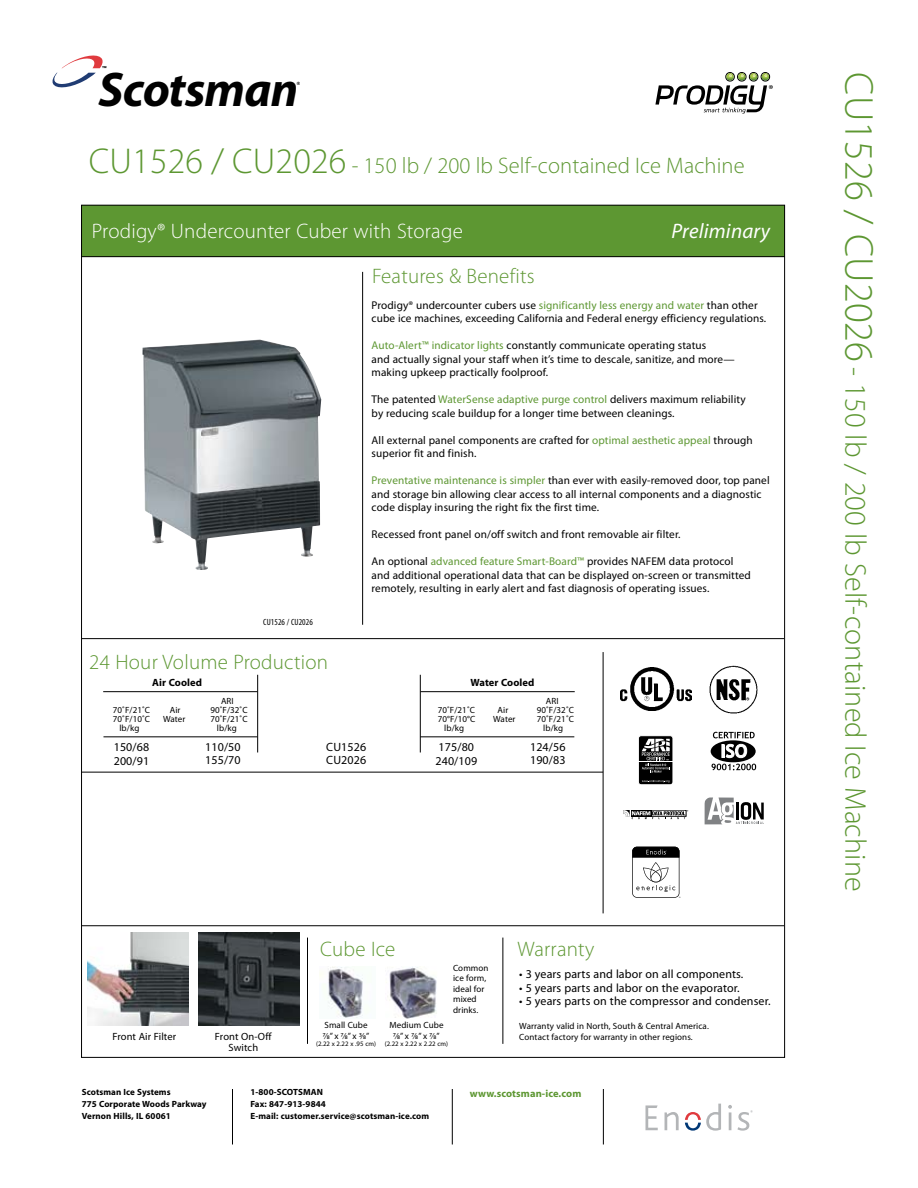
<style>
.page{position:relative;width:918px;height:1188px;background:#fff}
.page>*{position:absolute;margin:0;border:0;box-sizing:border-box;transform-origin:0 0}
.t1{font:italic 700 48.9px "Myriad Pro";letter-spacing:-.015em;color:#010101}
.t2{font:300 30px "Myriad Pro";letter-spacing:.005em;color:#5d9732}
.t3{font:300 22.5px "Myriad Pro";letter-spacing:.005em;color:#5d9732}
.t4{font:300 21px "Myriad Pro";letter-spacing:.01em;color:#5d9732}
.t5{font:300 21px "Myriad Pro";letter-spacing:.01em;color:#fff}
.t6{font:italic 21px "Myriad Pro";letter-spacing:.01em;color:#fff}
.t7{font:12px/13.6px "Myriad Pro";letter-spacing:.01em;color:#000}
.t8{font:11.25px/13.5px "Myriad Pro";letter-spacing:.01em;color:#000}
.t9{font:10.5px/10.5px "Myriad Pro";letter-spacing:.01em;color:#000;text-align:center}
.t10{font:700 10.5px "Myriad Pro";letter-spacing:.01em;color:#5d9732}
.t11{font:700 10.5px "Myriad Pro";letter-spacing:.01em;color:#000}
.t12{font:9px/10.5px "Myriad Pro";letter-spacing:.01em;color:#000}
.t13{font:700 9px/12px "Myriad Pro";letter-spacing:.01em;color:#000}
.t14{font:condensed 9px "Myriad Pro";letter-spacing:.01em;color:#000}
.t15{font:6.75px "Myriad Pro";letter-spacing:.01em;color:#000}
.t16{font:700 5.4px "Helvetica";color:#000}
.t17{font:700 4.5px "Helvetica";color:#000}
.s1{font-size:36px}
.s2{color:#5d9732}
.s3{font-size:40.5px}
</style>
<div class="page">
<svg style="left:52px;top:56px;width:51px;height:32px"></svg>
<div style="left:81px;top:205px;width:704px;height:52px;background:#5d9732"></div>
<svg style="left:655px;top:72px;width:118px;height:42px"></svg>
<hr style="left:82px;top:925px;width:702px;height:1px;background:#000">
<hr style="left:362px;top:272px;width:1px;height:353px;background:#000">
<hr style="left:82px;top:638px;width:702px;height:1px;background:#000">
<hr style="left:502px;top:938px;width:1px;height:106px;background:#000">
<hr style="left:307px;top:938px;width:1px;height:106px;background:#000">
<hr style="left:603px;top:652px;width:1px;height:261px;background:#000">
<hr style="left:82px;top:772px;width:521px;height:1px;background:#000">
<hr style="left:232px;top:1089px;width:1px;height:55px;background:#000">
<hr style="left:452px;top:1089px;width:1px;height:55px;background:#000">
<hr style="left:603px;top:1089px;width:1px;height:55px;background:#000">
<svg style="left:645px;top:1105px;width:13px;height:25px"></svg>
<svg style="left:665px;top:1112px;width:14px;height:18px"></svg>
<svg style="left:685px;top:1104px;width:36px;height:27px"></svg>
<svg style="left:728px;top:1105px;width:25px;height:26px"></svg>
<hr style="left:81px;top:256px;width:704px;height:1px;background:#000">
<img style="left:387px;top:967px;width:50px;height:52px">
<img style="left:320px;top:966px;width:43px;height:52px">
<hr style="left:257px;top:675px;width:1px;height:77px;background:#000">
<hr style="left:420px;top:675px;width:1px;height:77px;background:#000">
<hr style="left:103px;top:737px;width:154px;height:1px;background:#000">
<hr style="left:103px;top:691px;width:154px;height:1px;background:#000">
<hr style="left:420px;top:737px;width:154px;height:1px;background:#000">
<hr style="left:420px;top:691px;width:155px;height:1px;background:#000">
<img style="left:621px;top:668px;width:71px;height:43px">
<img style="left:709px;top:665px;width:49px;height:49px">
<svg style="left:712px;top:764px;width:44px;height:6px"></svg>
<svg style="left:711px;top:740px;width:45px;height:22px"></svg>
<svg style="left:722px;top:744px;width:25px;height:14px"></svg>
<svg style="left:713px;top:732px;width:42px;height:6px"></svg>
<svg style="left:632px;top:847px;width:48px;height:51px"></svg>
<svg style="left:705px;top:798px;width:59px;height:26px"></svg>
<svg style="left:623px;top:810px;width:65px;height:9px"></svg>
<div style="left:638px;top:736px;width:35px;height:49px;background:#000;border-radius:3px"></div>
<div style="left:638px;top:735px;width:35px;height:50px;border:1px solid #fff;border-radius:3px"></div>
<svg style="left:642px;top:739px;width:28px;height:34px"></svg>
<svg style="left:642px;top:780px;width:27px;height:3px"></svg>
<hr style="left:639px;top:762px;width:34px;height:1px;background:#fff">
<img style="left:88px;top:932px;width:101px;height:93px">
<img style="left:198px;top:932px;width:101px;height:93px">
<img style="left:142px;top:347px;width:179px;height:223px">
<p class="t16" style="left:102px;top:63px;width:7px">™</p>
<h1 class="t1" style="left:99px;top:58px;width:201px">Scotsman</h1>
<p class="t17" style="left:297px;top:80px;width:5px">®</p>
<h3 class="t3" style="left:89px;top:151px;width:657px"><span class="s1">CU1526 / CU2026</span> - 150 lb / 200 lb Self-contained Ice Machine</h3>
<h3 class="t5" style="left:92px;top:218px;width:372px">Prodigy® Undercounter Cuber with Storage</h3>
<h3 class="t4" style="left:372px;top:263px;width:164px">Features &amp; Benefits</h3>
<h3 class="t6" style="left:672px;top:218px;width:100px">Preliminary</h3>
<p class="t14" style="left:263px;top:616px;width:51px">CU1526 / CU2026</p>
<h3 class="t4" style="left:89px;top:650px;width:240px">24 Hour Volume Production</h3>
<p class="t11" style="left:152px;top:675px;width:51px">Air Cooled</p>
<p class="t12" style="left:221px;top:695px;width:14px">ARI</p>
<p class="t8" style="left:372px;top:298px;width:396px">Prodigy® undercounter cubers use <span class="s2">significantly less energy and water</span> than other cube ice machines, exceeding California and Federal energy efficiency regulations.</p>
<p class="t8" style="left:372px;top:339px;width:365px"><span class="s2">Auto-Alert™ indicator lights</span> constantly communicate operating status<br>and actually signal your staff when it’s time to descale, sanitize, and more— making upkeep practically foolproof.</p>
<p class="t8" style="left:372px;top:393px;width:376px">The patented <span class="s2">WaterSense adaptive purge control</span> delivers maximum reliability by reducing scale buildup for a longer time between cleanings.</p>
<p class="t8" style="left:372px;top:433px;width:383px">All external panel components are crafted for <span class="s2">optimal aesthetic appeal</span> through superior fit and finish.</p>
<p class="t8" style="left:372px;top:474px;width:400px"><span class="s2">Preventative maintenance is simpler</span> than ever with easily-removed door, top panel and storage bin allowing clear access to all internal components and a diagnostic code display insuring the right fix the first time.</p>
<p class="t8" style="left:372px;top:528px;width:310px">Recessed front panel on/off switch and front removable air filter.</p>
<p class="t8" style="left:372px;top:555px;width:381px">An optional <span class="s2">advanced feature Smart-Board™</span> provides NAFEM data protocol and additional operational data that can be displayed on-screen or transmitted remotely, resulting in early alert and fast diagnosis of operating issues.</p>
<p class="t11" style="left:470px;top:675px;width:66px">Water Cooled</p>
<p class="t12" style="left:546px;top:695px;width:14px">ARI</p>
<p class="t12" style="left:113px;top:704px;width:39px">70˚F/21˚C</p>
<p class="t12" style="left:170px;top:704px;width:12px">Air</p>
<p class="t12" style="left:210px;top:704px;width:39px">90˚F/32˚C</p>
<p class="t12" style="left:113px;top:713px;width:39px">70˚F/10˚C</p>
<p class="t12" style="left:163px;top:713px;width:24px">Water</p>
<p class="t12" style="left:210px;top:713px;width:39px">70˚F/21˚C</p>
<p class="t12" style="left:119px;top:722px;width:21px">lb/kg</p>
<p class="t12" style="left:217px;top:722px;width:21px">lb/kg</p>
<p class="t7" style="left:114px;top:740px;width:37px">150/68</p>
<p class="t7" style="left:205px;top:740px;width:37px">110/50</p>
<p class="t7" style="left:114px;top:753px;width:37px">200/91</p>
<p class="t7" style="left:205px;top:753px;width:37px">155/70</p>
<p class="t7" style="left:326px;top:740px;width:41px">CU1526<br>CU2026</p>
<p class="t12" style="left:438px;top:704px;width:39px">70˚F/21˚C</p>
<p class="t12" style="left:498px;top:704px;width:12px">Air</p>
<p class="t12" style="left:537px;top:704px;width:39px">90˚F/32˚C</p>
<p class="t12" style="left:438px;top:713px;width:39px">70°F/10°C</p>
<p class="t12" style="left:493px;top:713px;width:24px">Water</p>
<p class="t12" style="left:537px;top:713px;width:39px">70˚F/21˚C</p>
<p class="t12" style="left:444px;top:722px;width:21px">lb/kg</p>
<p class="t12" style="left:543px;top:722px;width:21px">lb/kg</p>
<p class="t7" style="left:439px;top:740px;width:37px">175/80</p>
<p class="t7" style="left:530px;top:740px;width:37px">124/56</p>
<p class="t7" style="left:436px;top:753px;width:43px">240/109</p>
<p class="t7" style="left:530px;top:753px;width:37px">190/83</p>
<p class="t9" style="left:112px;top:1031px;width:65px">Front Air Filter</p>
<p class="t9" style="left:215px;top:1031px;width:58px">Front On-Off<br>Switch</p>
<h3 class="t4" style="left:320px;top:936px;width:77px">Cube Ice</h3>
<p class="t12" style="left:453px;top:962px;width:37px">Common ice form, ideal for mixed drinks.</p>
<p class="t12" style="left:323px;top:1020px;width:48px">Small Cube<br>7/8” x 7/8” x 3/8”</p>
<p class="t15" style="left:316px;top:1040px;width:61px">(2.22 x 2.22 x .95 cm)</p>
<p class="t12" style="left:389px;top:1020px;width:56px;text-align:center">Medium Cube<br>7/8” x 7/8” x 7/8”</p>
<p class="t15" style="left:385px;top:1040px;width:65px">(2.22 x 2.22 x 2.22 cm)</p>
<h3 class="t4" style="left:518px;top:936px;width:78px">Warranty</h3>
<p class="t7" style="left:519px;top:967px;width:226px">• 3 years parts and labor on all components.</p>
<p class="t7" style="left:519px;top:981px;width:222px">• 5 years parts and labor on the evaporator.</p>
<p class="t7" style="left:519px;top:994px;width:253px">• 5 years parts on the compressor and condenser.</p>
<p class="t12" style="left:519px;top:1021px;width:191px">Warranty valid in North, South &amp; Central America.<br>Contact factory for warranty in other regions.</p>
<p class="t13" style="left:82px;top:1086px;width:126px">Scotsman Ice Systems<br>775 Corporate Woods Parkway<br>Vernon Hills, IL 60061</p>
<p class="t13" style="left:250px;top:1086px;width:180px">1-800-SCOTSMAN<br>Fax: 847-913-9844<br>E-mail: customer.service@scotsman-ice.com</p>
<p class="t10" style="left:470px;top:1086px;width:113px">www.scotsman-ice.com</p>
<h2 class="t2" style="left:874px;top:72px;width:820px;rotate:90deg"><span class="s3">CU1526 / CU2026</span> - 150 lb / 200 lb Self-contained Ice Machine</h2>
</div>
